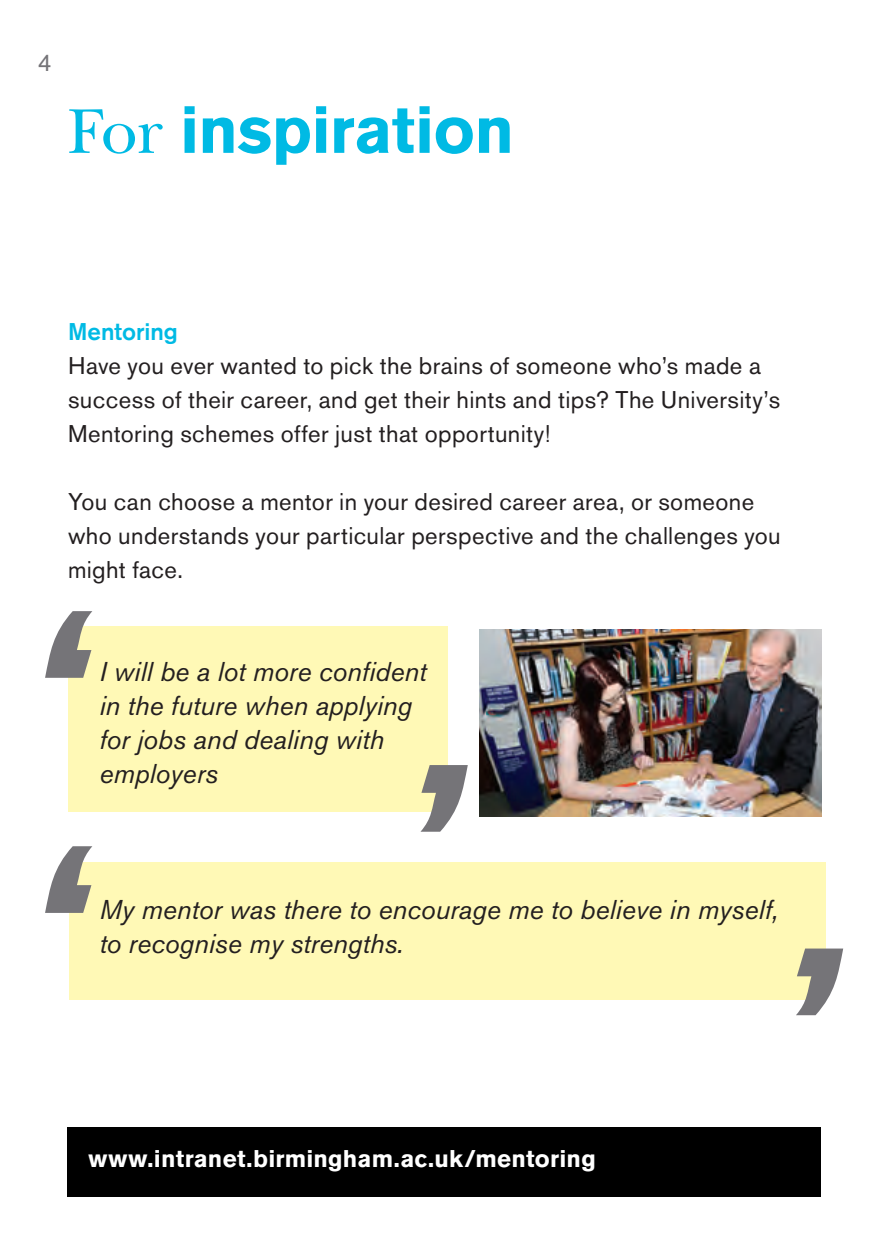
<style>
.page{position:relative;width:893px;height:1259px;background:#fff}
.page>*{position:absolute;margin:0;border:0;box-sizing:border-box;transform-origin:0 0}
.t1{font:700 66px "Akzidenz Grotesk BQ";letter-spacing:-.01em;color:#00bae4}
._03_Body_Copy{font:italic 27px/33.9px "Akzidenz Grotesk BQ";color:#231f20}
.Black_Body_Text{font:24px "Akzidenz Grotesk BQ";letter-spacing:.015em;color:#231f20}
.t2{font:700 24px "Akzidenz Grotesk BQ";letter-spacing:.01em;color:#fff}
._03_Body_Copy-2{font:500 24px "Akzidenz Grotesk BQ";color:#00bae4}
.t3{font:24px "Akzidenz Grotesk BQ";color:#757478}
.s1{font-family:"New Baskerville LT";font-weight:400}
</style>
<div class="page">
<div style="left:67px;top:1127px;width:754px;height:70px;background:#000"></div>
<div style="left:69px;top:862px;width:757px;height:137px;background:#fff9b6"></div>
<svg style="left:796px;top:948px;width:47px;height:67px"></svg>
<svg style="left:45px;top:846px;width:47px;height:67px"></svg>
<div style="left:69px;top:626px;width:379px;height:186px;background:#fff9b6"></div>
<svg style="left:421px;top:765px;width:47px;height:66px"></svg>
<svg style="left:45px;top:611px;width:47px;height:67px"></svg>
<img style="left:480px;top:629px;width:341px;height:187px">
<p class="t3" style="left:38px;top:49px;width:15px">4</p>
<p class="t1" style="left:68px;top:92px;width:448px"><span class="s1">For</span> inspiration</p>
<p class="_03_Body_Copy-2" style="left:68px;top:317px;width:111px">Mentoring</p>
<p class="Black_Body_Text" style="left:68px;top:352px;width:694px">Have you ever wanted to pick the brains of someone who’s made a</p>
<p class="Black_Body_Text" style="left:68px;top:386px;width:714px">success of their career, and get their hints and tips? The University’s</p>
<p class="Black_Body_Text" style="left:68px;top:420px;width:484px">Mentoring schemes offer just that opportunity!</p>
<p class="Black_Body_Text" style="left:68px;top:488px;width:688px">You can choose a mentor in your desired career area, or someone</p>
<p class="Black_Body_Text" style="left:68px;top:522px;width:714px">who understands your particular perspective and the challenges you</p>
<p class="Black_Body_Text" style="left:68px;top:556px;width:116px">might face.</p>
<p class="_03_Body_Copy" style="left:99px;top:654px;width:329px">I will be a lot more confident in the future when applying for jobs and dealing with employers</p>
<p class="_03_Body_Copy" style="left:99px;top:892px;width:680px">My mentor was there to encourage me to believe in myself, to recognise my strengths.</p>
<p class="t2" style="left:88px;top:1145px;width:509px">www.intranet.birmingham.ac.uk/mentoring</p>
</div>
